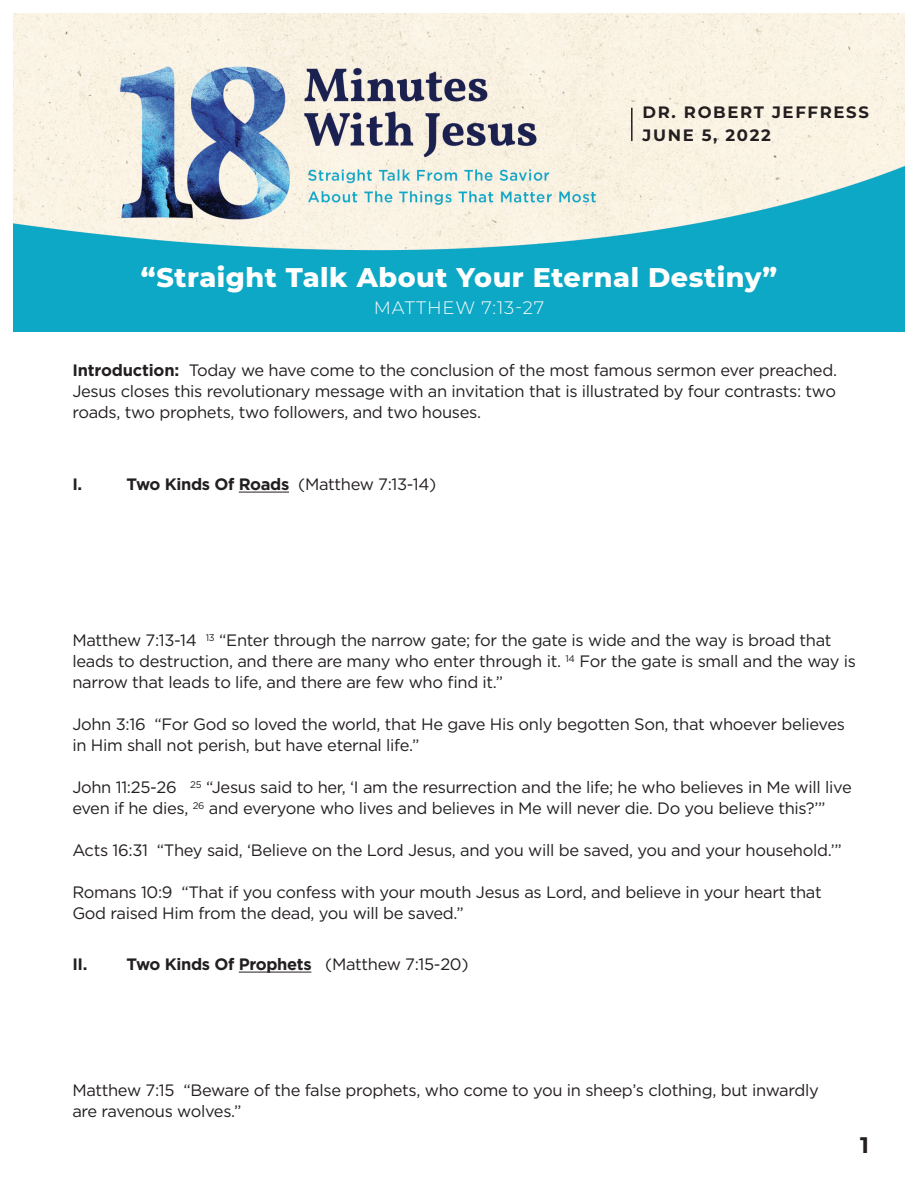
<style>
.page{position:relative;width:918px;height:1188px;background:#fff}
.page>*{position:absolute;margin:0;border:0;box-sizing:border-box;transform-origin:0 0}
.t1{font:800 27px "Montserrat";letter-spacing:.02em;color:#fff}
.t2{font:700 22.5px "Montserrat";color:#231f20}
.t3{font:300 18px "Montserrat";letter-spacing:.05em;color:#fff}
.t4{font:16.5px/21px "Gotham";letter-spacing:-.02em;color:#231f20}
.t5{font:700 16.5px "Gotham";letter-spacing:-.02em;color:#231f20}
.t6{font:700 16.5px/22.5px "Montserrat";letter-spacing:.1em;color:#231f20}
.s1{font-weight:700}
.s2{font-weight:400}
</style>
<div class="page">
<hr style="left:239px;top:492px;width:50px;height:1px;background:#231f20">
<hr style="left:239px;top:972px;width:72px;height:1px;background:#231f20">
<img style="left:14px;top:14px;width:890px;height:318px">
<hr style="left:631px;top:108px;width:2px;height:33px;background:#231f20">
<p class="t6" style="left:643px;top:100px;width:228px">DR. ROBERT JEFFRESS<br>JUNE 5, 2022</p>
<h1 class="t1" style="left:141px;top:258px;width:638px">“Straight Talk About Your Eternal Destiny”</h1>
<p class="t3" style="left:374px;top:296px;width:172px">MATTHEW 7:13-27</p>
<p class="t4" style="left:72px;top:360px;width:766px;text-align:justify"><span class="s1">Introduction:</span> Today we have come to the conclusion of the most famous sermon ever preached.<br>Jesus closes this revolutionary message with an invitation that is illustrated by four contrasts: two roads, two prophets, two followers, and two houses.</p>
<p class="t5" style="left:72px;top:474px;width:11px">I.</p>
<p class="t4" style="left:126px;top:474px;width:312px"><span class="s1">Two Kinds Of Roads</span> (Matthew 7:13-14)</p>
<p class="t4" style="left:72px;top:630px;width:785px">Matthew 7:13-14 <sup>13</sup> “Enter through the narrow gate; for the gate is wide and the way is broad that leads to destruction, and there are many who enter through it. <sup>14</sup> For the gate is small and the way is narrow that leads to life, and there are few who find it.”</p>
<p class="t4" style="left:72px;top:714px;width:774px">John 3:16 “For God so loved the world, that He gave His only begotten Son, that whoever believes in Him shall not perish, but have eternal life.”</p>
<p class="t4" style="left:72px;top:777px;width:781px">John 11:25-26 <sup>25</sup> “Jesus said to her, ‘I am the resurrection and the life; he who believes in Me will live even if he dies, <sup>26</sup> and everyone who lives and believes in Me will never die. Do you believe this?’”</p>
<p class="t4" style="left:72px;top:840px;width:771px">Acts 16:31 “They said, ‘Believe on the Lord Jesus, and you will be saved, you and your household.’”</p>
<p class="t4" style="left:72px;top:882px;width:751px">Romans 10:9 “That if you confess with your mouth Jesus as Lord, and believe in your heart that<br>God raised Him from the dead, you will be saved.”</p>
<p class="t5" style="left:72px;top:954px;width:398px">II. Two Kinds Of Prophets <span class="s2">(Matthew 7:15-20)</span></p>
<p class="t4" style="left:72px;top:1080px;width:748px">Matthew 7:15 “Beware of the false prophets, who come to you in sheep’s clothing, but inwardly are ravenous wolves.”</p>
<h2 class="t2" style="left:860px;top:1128px;width:10px">1</h2>
</div>
